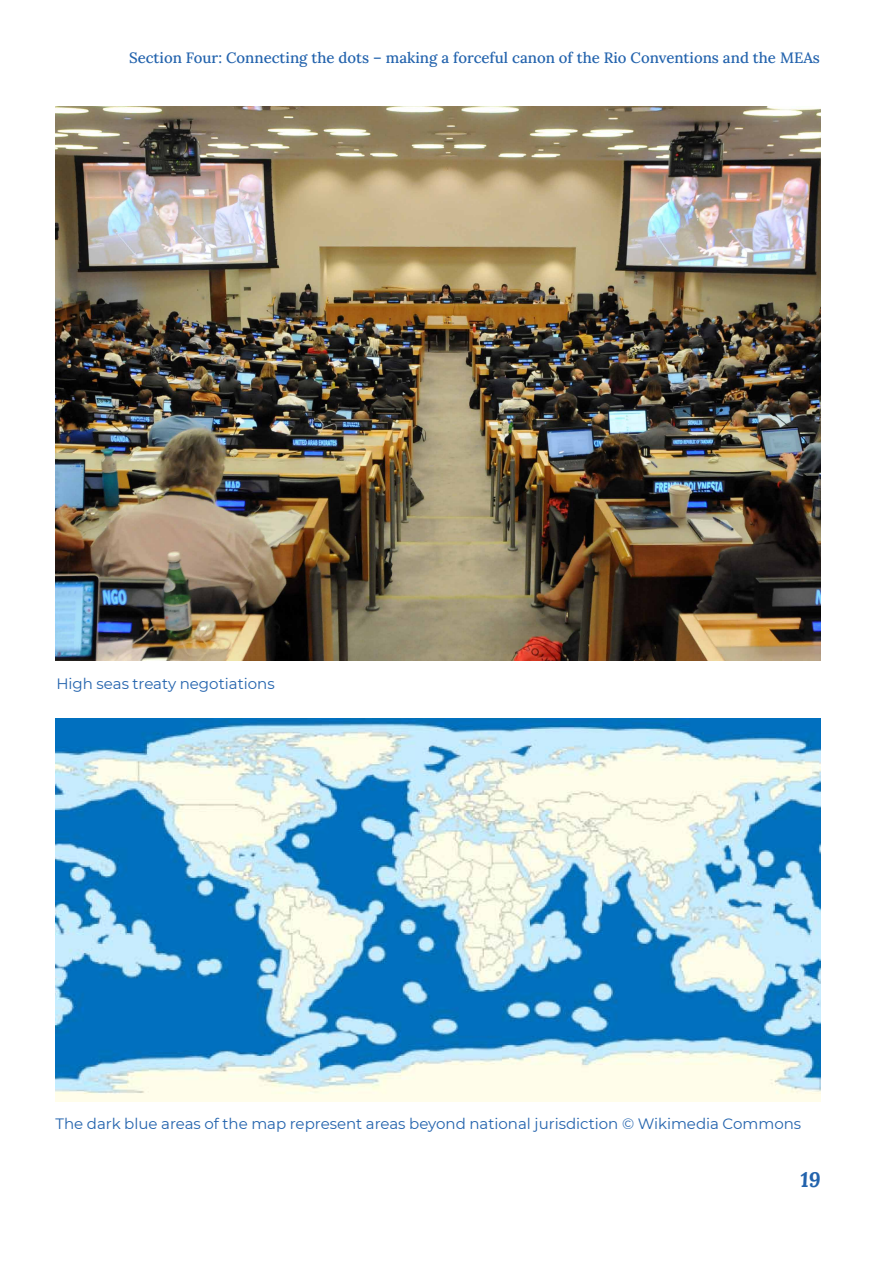
<style>
.page{position:relative;width:893px;height:1263px;background:#fff}
.page>*{position:absolute;margin:0;border:0;box-sizing:border-box;transform-origin:0 0}
.t1{font:italic 700 21px "Lora";color:#2363ad}
.t2{font:15px "Montserrat";color:#2363ad}
.t3{font:500 15px "Lora";color:#2363ad}
</style>
<div class="page">
<img style="left:55px;top:719px;width:766px;height:382px">
<img style="left:55px;top:106px;width:766px;height:555px">
<p class="t3" style="left:129px;top:46px;width:692px">Section Four: Connecting the dots – making a forceful canon of the Rio Conventions and the MEAs</p>
<p class="t2" style="left:56px;top:673px;width:220px">High seas treaty negotiations</p>
<p class="t2" style="left:55px;top:1113px;width:747px">The dark blue areas of the map represent areas beyond national jurisdiction © Wikimedia Commons</p>
<h1 class="t1" style="left:801px;top:1165px;width:22px">19</h1>
</div>
